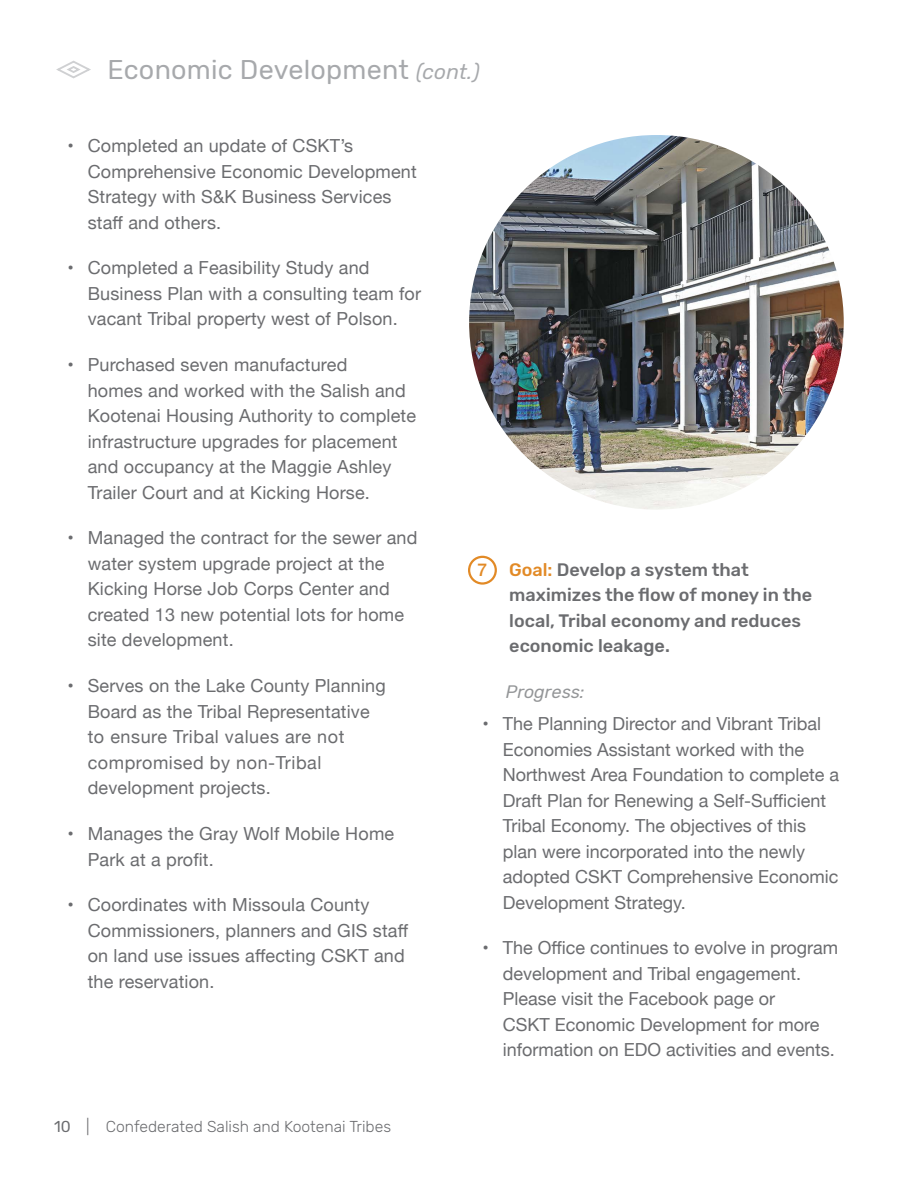
<style>
.page{position:relative;width:918px;height:1188px;background:#fff}
.page>*{position:absolute;margin:0;border:0;box-sizing:border-box;transform-origin:0 0}
.t1{font:27px "Rubik";letter-spacing:.01em;color:#a7a9ac}
.t2{font:18px/25.5px "Helvetica Neue";letter-spacing:.01em;color:#6b6c6f}
.t3{font:500 18px/25.5px "Rubik";color:#6b6c6f}
.t4{font:italic 18px "Rubik";color:#949698}
.t5{font:300 15.75px "Rubik";color:#6b6c6f}
.s1{font-style:italic;font-size:21px}
.s2{font-weight:400}
.s3{font-family:"Helvetica Neue";font-size:17.55px;color:#e28a26}
.s4{color:#e28a26}
</style>
<div class="page">
<div style="left:57px;top:61px;width:33px;height:17px;border:2px solid #cfd0d2;border-radius:50%"></div>
<svg style="left:66px;top:65px;width:17px;height:9px"></svg>
<img style="left:469px;top:135px;width:375px;height:375px;border-radius:187px">
<div style="left:468px;top:556px;width:29px;height:29px;border:2px solid #e28a26;border-radius:50%"></div>
<h1 class="t1" style="left:107px;top:55px;width:374px">Economic Development <span class="s1">(cont.)</span></h1>
<p class="t2" style="left:88px;top:134px;width:331px;text-indent:-20px">• Completed an update of CSKT’s<br>Comprehensive Economic Development<br>Strategy with S&amp;K Business Services staff and others.</p>
<p class="t2" style="left:88px;top:256px;width:335px;text-indent:-20px">• Completed a Feasibility Study and<br>Business Plan with a consulting team for vacant Tribal property west of Polson.</p>
<p class="t2" style="left:88px;top:353px;width:330px;text-indent:-20px">• Purchased seven manufactured<br>homes and worked with the Salish and Kootenai Housing Authority to complete infrastructure upgrades for placement and occupancy at the Maggie Ashley Trailer Court and at Kicking Horse.</p>
<p class="t2" style="left:88px;top:526px;width:331px;text-indent:-20px">• Managed the contract for the sewer and water system upgrade project at the Kicking Horse Job Corps Center and created 13 new potential lots for home site development.</p>
<p class="t2" style="left:88px;top:674px;width:300px;text-indent:-20px">• Serves on the Lake County Planning<br>Board as the Tribal Representative to ensure Tribal values are not compromised by non-Tribal development projects.</p>
<p class="t2" style="left:88px;top:822px;width:308px;text-indent:-20px">• Manages the Gray Wolf Mobile Home<br>Park at a profit.</p>
<p class="t2" style="left:88px;top:893px;width:322px;text-indent:-20px">• Coordinates with Missoula County<br>Commissioners, planners and GIS staff on land use issues affecting CSKT and the reservation.</p>
<p class="t5" style="left:54px;top:1118px;width:339px"><span class="s2">10</span> | Confederated Salish and Kootenai Tribes</p>
<p class="t3" style="left:509px;top:557px;width:304px;text-indent:-32px"><span class="s3">7</span> <span class="s4">Goal:</span> Develop a system that maximizes the flow of money in the local, Tribal economy and reduces economic leakage.</p>
<p class="t4" style="left:506px;top:682px;width:80px">Progress:</p>
<p class="t2" style="left:503px;top:712px;width:338px;text-indent:-20px">• The Planning Director and Vibrant Tribal Economies Assistant worked with the Northwest Area Foundation to complete a Draft Plan for Renewing a Self-Sufficient Tribal Economy. The objectives of this plan were incorporated into the newly adopted CSKT Comprehensive Economic Development Strategy.</p>
<p class="t2" style="left:503px;top:936px;width:337px;text-indent:-20px">• The Office continues to evolve in program development and Tribal engagement.<br>Please visit the Facebook page or<br>CSKT Economic Development for more information on EDO activities and events.</p>
</div>
